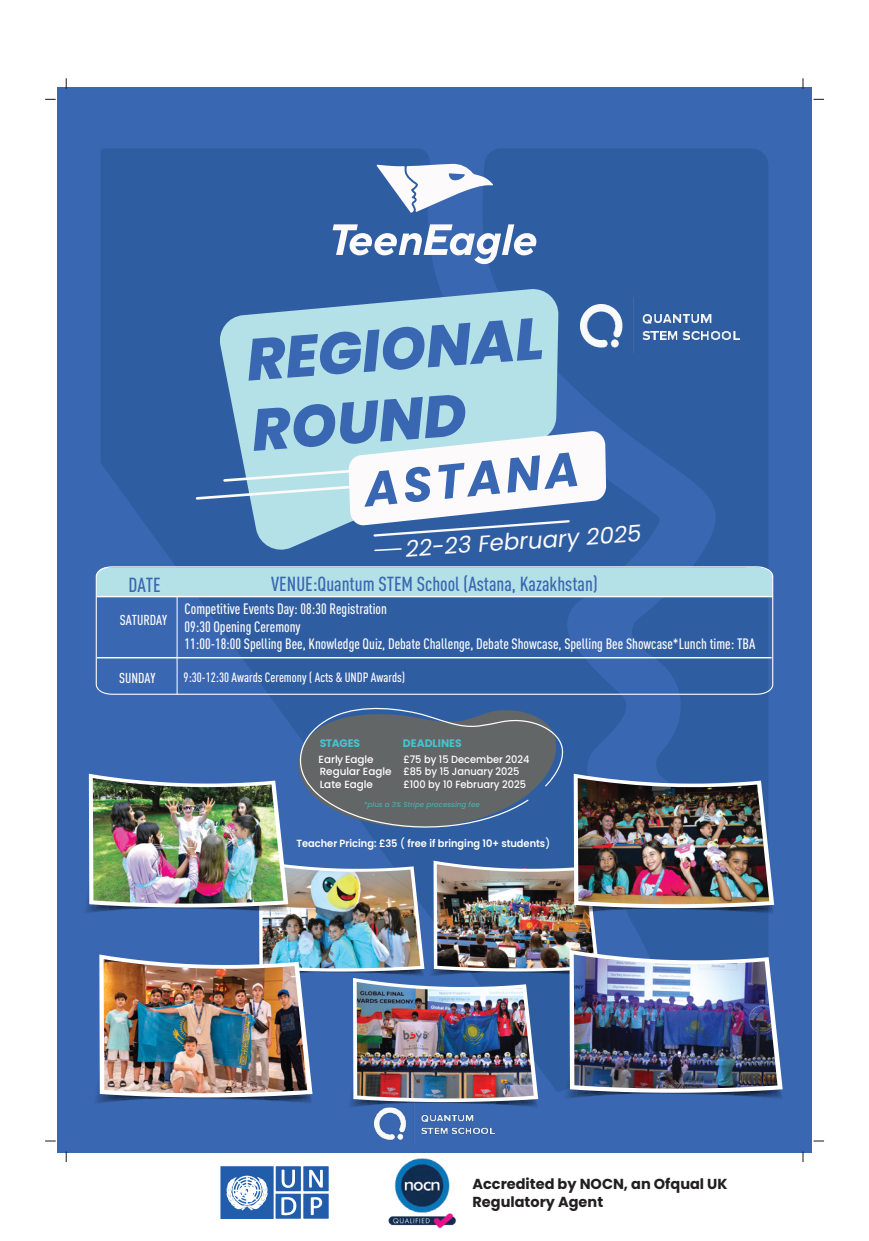
<style>
.page{position:relative;width:869px;height:1241px;background:#fff}
.page>*{position:absolute;margin:0;border:0;box-sizing:border-box;transform-origin:0 0}
.t1{font:italic 800 58.71px/70.6px "Poppins";color:#3967b1}
.t2{font:italic 700 48.48px "Poppins";color:#3967b1}
.t3{font:italic 22.93px "Poppins";color:#fdfafc}
.t4{font:500 condensed 20.04px "DIN Pro";color:#3967b1}
.t5{font:500 condensed 14.88px/17.7px "DIN Pro";color:#fdfafc}
.t6{font:700 14.44px/17.4px "Poppins";color:#221f20}
.t7{font:500 condensed 14.17px "DIN Pro";color:#fdfafc}
.t8{font:500 condensed 13.3px "DIN Pro";color:#fdfafc}
.t9{font:700 10.85px "Poppins";color:#45c3d2}
.t10{font:500 10.41px "Poppins";color:#fff;scale:.94 1}
.t11{font:600 10.41px "Poppins";color:#fff;scale:.94 1}
.t12{font:500 10.41px/12.4px "Poppins";color:#fff}
.t13{font:italic 500 7.17px "Poppins";color:#4dacaf}
.s1{font-weight:500}
</style>
<div class="page">
<div style="left:58px;top:87px;width:753px;height:1065px;background:#3967b1"></div>
<svg style="left:659px;top:148px;width:109px;height:555px;fill:#2e5ea1"></svg>
<svg style="left:101px;top:148px;width:558px;height:555px;fill:#2e5ea1"></svg>
<svg style="left:376px;top:163px;width:117px;height:50px"></svg>
<svg style="left:332px;top:224px;width:204px;height:40px"></svg>
<svg style="left:217px;top:288px;width:341px;height:266px;fill:#b4e1e7"></svg>
<svg style="left:194px;top:430px;width:412px;height:108px"></svg>
<svg style="left:373px;top:547px;width:29px;height:5px"></svg>
<img style="left:86px;top:703px;width:696px;height:404px">
<img style="left:577px;top:778px;width:192px;height:126px">
<img style="left:93px;top:778px;width:190px;height:125px">
<img style="left:356px;top:981px;width:177px;height:117px">
<img style="left:103px;top:958px;width:204px;height:135px">
<img style="left:573px;top:954px;width:204px;height:134px">
<svg style="left:95px;top:565px;width:678px;height:130px"></svg>
<img style="left:367px;top:1143px;width:109px;height:86px">
<svg style="left:220px;top:1166px;width:108px;height:52px"></svg>
<img style="left:374px;top:1102px;width:120px;height:41px">
<img style="left:580px;top:298px;width:159px;height:54px">
<h1 class="t1" style="left:244px;top:324px;width:299px;rotate:-4deg">REGIONAL<br>ROUND</h1>
<h2 class="t2" style="left:361px;top:462px;width:217px;rotate:-6deg">ASTANA</h2>
<h3 class="t3" style="left:404px;top:535px;width:237px;rotate:-4deg">22-23 February 2025</h3>
<h3 class="t4" style="left:128px;top:569px;width:34px">DATE</h3>
<h3 class="t4" style="left:271px;top:569px;width:328px">VENUE:Quantum STEM School (Astana, Kazakhstan)</h3>
<p class="t7" style="left:120px;top:609px;width:49px">SATURDAY</p>
<p class="t7" style="left:119px;top:667px;width:38px">SUNDAY</p>
<p class="t5" style="left:184px;top:598px;width:572px">Competitive Events Day: 08:30 Registration<br>09:30 Opening Ceremony<br>11:00-18:00 Spelling Bee, Knowledge Quiz, Debate Challenge, Debate Showcase, Spelling Bee Showcase*Lunch time: TBA</p>
<p class="t8" style="left:183px;top:667px;width:223px">9:30-12:30 Awards Ceremony ( Acts &amp; UNDP Awards)</p>
<p class="t9" style="left:319px;top:736px;width:42px">STAGES</p>
<p class="t9" style="left:403px;top:736px;width:60px">DEADLINES</p>
<p class="t12" style="left:318px;top:753px;width:74px">Early Eagle<br>Regular Eagle<br>Late Eagle</p>
<p class="t10" style="left:403px;top:753px;width:135px">£75 by 15 December 2024</p>
<p class="t10" style="left:403px;top:778px;width:132px">£100 by 10 February 2025</p>
<p class="t10" style="left:403px;top:765px;width:125px">£85 by 15 January 2025</p>
<p class="t13" style="left:364px;top:800px;width:117px">*plus a 3% Stripe processing fee</p>
<p class="t11" style="left:296px;top:837px;width:271px">Teacher Pricing: £35 <span class="s1">(</span> free if bringing 10+ students<span class="s1">)</span></p>
<p class="t6" style="left:472px;top:1175px;width:256px">Accredited by NOCN, an Ofqual UK<br>Regulatory Agent</p>
</div>
